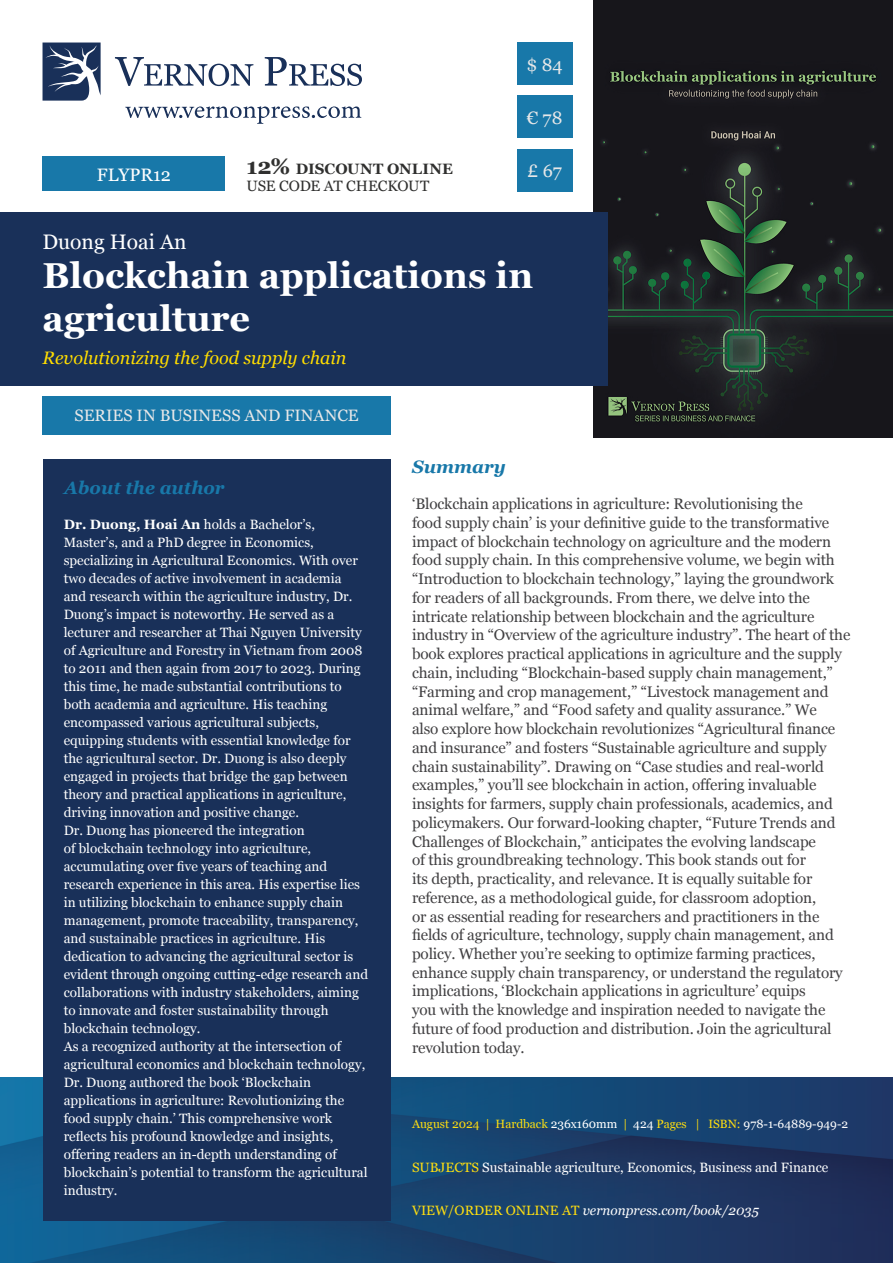
<style>
.page{position:relative;width:893px;height:1263px;background:#fff}
.page>*{position:absolute;margin:0;border:0;box-sizing:border-box;transform-origin:0 0}
.t1{font:700 36px/43.2px "Georgia";color:#fff}
.t2{font:21px "Georgia";color:#fff}
.t3{font:italic 18px "Georgia";color:#fd0}
.t4{font:18px "Georgia";letter-spacing:.07em;color:#e6e7e8}
.t5{font:italic 700 18px "Georgia";color:#1878a9}
.t6{font:18px "Georgia";color:#fff}
.t7{font:16.5px "Georgia";color:#e6e7e8}
.t8{font:15.3px/18.8px "Georgia";letter-spacing:-.01em;color:#414042}
.t9{font:15px/16.5px "Georgia";letter-spacing:-.015em;color:#30302f}
.t10{font:13.5px/18px "Georgia";color:#fff}
.t11{font:italic 13.5px "Georgia";color:#fff}
.t12{font:12px "Georgia";color:#fddd10}
.s1{font-weight:700;font-size:22.5px}
.s2{font-weight:700}
.s3{color:#fff}
.s4{color:#fddd10}
.s5{font-style:normal;color:#fddd10}
</style>
<div class="page">
<svg style="left:115px;top:57px;width:138px;height:29px"></svg>
<svg style="left:265px;top:57px;width:97px;height:29px"></svg>
<svg style="left:43px;top:43px;width:58px;height:58px"></svg>
<svg style="left:125px;top:106px;width:236px;height:18px"></svg>
<img style="left:0;top:1078px;width:893px;height:185px">
<img style="left:594px;top:0;width:299px;height:438px">
<div style="left:517px;top:43px;width:55px;height:42px;background:#1878a9"></div>
<div style="left:517px;top:96px;width:55px;height:42px;background:#1878a9"></div>
<div style="left:517px;top:149px;width:55px;height:42px;background:#1878a9"></div>
<div style="left:43px;top:157px;width:182px;height:34px;background:#1878a9"></div>
<div style="left:43px;top:396px;width:348px;height:38px;background:#1878a9"></div>
<div style="left:0;top:212px;width:608px;height:173px;background:#193059"></div>
<div style="left:43px;top:459px;width:348px;height:761px;background:#193059"></div>
<p class="t4" style="left:526px;top:51px;width:38px">$ 84</p>
<p class="t4" style="left:527px;top:104px;width:37px">€ 78</p>
<p class="t9" style="left:247px;top:160px;width:208px"><span class="s1">12%</span> <span class="s2">DISCOUNT ONLINE<br></span>USE CODE AT CHECKOUT</p>
<p class="t6" style="left:97px;top:161px;width:76px">FLYPR12</p>
<p class="t4" style="left:527px;top:158px;width:36px">£ 67</p>
<h2 class="t2" style="left:43px;top:227px;width:146px">Duong Hoai An</h2>
<h1 class="t1" style="left:43px;top:252px;width:492px">Blockchain applications in agriculture</h1>
<p class="t3" style="left:43px;top:345px;width:306px">Revolutionizing the food supply chain</p>
<p class="t7" style="left:75px;top:404px;width:286px">SERIES IN BUSINESS AND FINANCE</p>
<p class="t5" style="left:64px;top:474px;width:162px">About the author</p>
<p class="t10" style="left:64px;top:515px;width:306px"><span class="s2">Dr. Duong, Hoai An</span> holds a Bachelor’s, Master’s, and a PhD degree in Economics, specializing in Agricultural Economics. With over two decades of active involvement in academia<br>and research within the agriculture industry, Dr.<br>Duong’s impact is noteworthy. He served as a lecturer and researcher at Thai Nguyen University of Agriculture and Forestry in Vietnam from 2008 to 2011 and then again from 2017 to 2023. During this time, he made substantial contributions to both academia and agriculture. His teaching encompassed various agricultural subjects, equipping students with essential knowledge for the agricultural sector. Dr. Duong is also deeply engaged in projects that bridge the gap between theory and practical applications in agriculture, driving innovation and positive change.<br>Dr. Duong has pioneered the integration<br>of blockchain technology into agriculture, accumulating over five years of teaching and research experience in this area. His expertise lies in utilizing blockchain to enhance supply chain management, promote traceability, transparency, and sustainable practices in agriculture. His dedication to advancing the agricultural sector is evident through ongoing cutting-edge research and collaborations with industry stakeholders, aiming to innovate and foster sustainability through blockchain technology.<br>As a recognized authority at the intersection of agricultural economics and blockchain technology, Dr. Duong authored the book ‘Blockchain applications in agriculture: Revolutionizing the food supply chain.’ This comprehensive work reflects his profound knowledge and insights, offering readers an in-depth understanding of blockchain’s potential to transform the agricultural industry.</p>
<p class="t5" style="left:412px;top:453px;width:95px">Summary</p>
<p class="t8" style="left:412px;top:494px;width:440px">‘Blockchain applications in agriculture: Revolutionising the<br>food supply chain’ is your definitive guide to the transformative impact of blockchain technology on agriculture and the modern food supply chain. In this comprehensive volume, we begin with “Introduction to blockchain technology,” laying the groundwork for readers of all backgrounds. From there, we delve into the intricate relationship between blockchain and the agriculture industry in “Overview of the agriculture industry”. The heart of the book explores practical applications in agriculture and the supply chain, including “Blockchain-based supply chain management,” “Farming and crop management,” “Livestock management and animal welfare,” and “Food safety and quality assurance.” We<br>also explore how blockchain revolutionizes “Agricultural finance and insurance” and fosters “Sustainable agriculture and supply chain sustainability”. Drawing on “Case studies and real-world examples,” you’ll see blockchain in action, offering invaluable insights for farmers, supply chain professionals, academics, and policymakers. Our forward-looking chapter, “Future Trends and Challenges of Blockchain,” anticipates the evolving landscape<br>of this groundbreaking technology. This book stands out for<br>its depth, practicality, and relevance. It is equally suitable for reference, as a methodological guide, for classroom adoption,<br>or as essential reading for researchers and practitioners in the fields of agriculture, technology, supply chain management, and policy. Whether you’re seeking to optimize farming practices, enhance supply chain transparency, or understand the regulatory implications, ‘Blockchain applications in agriculture’ equips<br>you with the knowledge and inspiration needed to navigate the future of food production and distribution. Join the agricultural revolution today.</p>
<p class="t12" style="left:412px;top:1115px;width:438px">August 2024 | Hardback <span class="s3">236x160mm</span> | <span class="s3">424</span> Pages | ISBN: <span class="s3">978-1-64889-949-2</span></p>
<p class="t10" style="left:412px;top:1157px;width:418px"><span class="s4">SUBJECTS</span> Sustainable agriculture, Economics, Business and Finance</p>
<p class="t11" style="left:412px;top:1200px;width:348px"><span class="s5">VIEW/ORDER ONLINE AT</span> vernonpress.com/book/2035</p>
<p class="t4" style="left:647px;top:1197px;width:205px">www.vernonpress.com</p>
</div>
